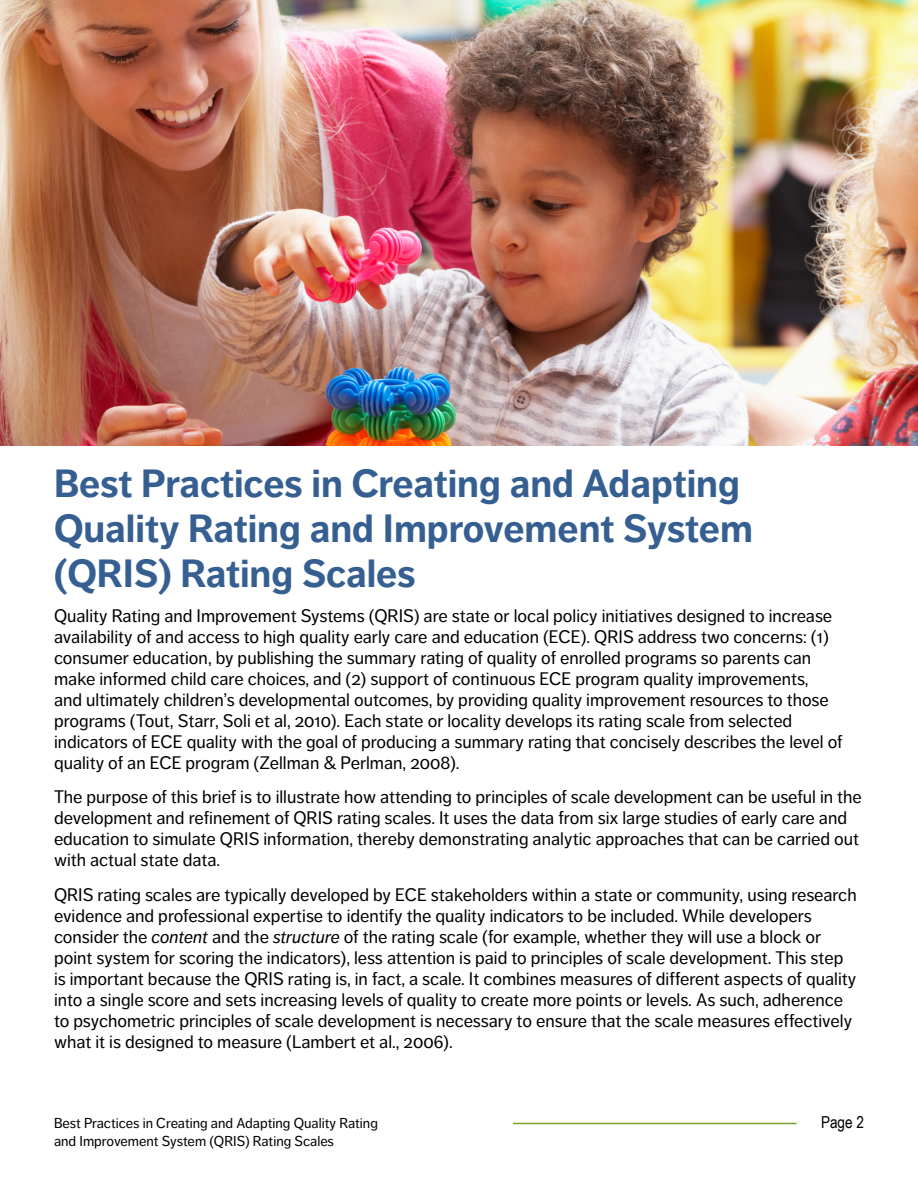
<style>
.page{position:relative;width:918px;height:1188px;background:#fff}
.page>*{position:absolute;margin:0;border:0;box-sizing:border-box;transform-origin:0 0}
.t1{font:700 39px/45px "Dagny Pro";color:#365f91}
.t2{font:18px/21px "Dagny Pro";color:#000}
.t3{font:16.5px "Arial Narrow";color:#000}
.t4{font:14.25px "Dagny Pro";color:#000}
.s1{font-style:italic}
</style>
<div class="page">
<hr style="left:513px;top:1123px;width:283px;height:1px;background:#77a52a">
<img style="left:0;top:0;width:918px;height:446px">
<h2 class="t1" style="left:54px;top:462px;width:700px">Best Practices in Creating and Adapting<br>Quality Rating and Improvement System (QRIS) Rating Scales</h2>
<p class="t2" style="left:54px;top:605px;width:790px">Quality Rating and Improvement Systems (QRIS) are state or local policy initiatives designed to increase availability of and access to high quality early care and education (ECE). QRIS address two concerns: (1) consumer education, by publishing the summary rating of quality of enrolled programs so parents can make informed child care choices, and (2) support of continuous ECE program quality improvements,<br>and ultimately children’s developmental outcomes, by providing quality improvement resources to those programs (Tout, Starr, Soli et al, 2010). Each state or locality develops its rating scale from selected indicators of ECE quality with the goal of producing a summary rating that concisely describes the level of quality of an ECE program (Zellman &amp; Perlman, 2008).</p>
<p class="t2" style="left:54px;top:787px;width:809px">The purpose of this brief is to illustrate how attending to principles of scale development can be useful in the development and refinement of QRIS rating scales. It uses the data from six large studies of early care and education to simulate QRIS information, thereby demonstrating analytic approaches that can be carried out with actual state data.</p>
<p class="t2" style="left:54px;top:884px;width:804px">QRIS rating scales are typically developed by ECE stakeholders within a state or community, using research evidence and professional expertise to identify the quality indicators to be included. While developers consider the <span class="s1">content</span> and the <span class="s1">structure</span> of the rating scale (for example, whether they will use a block or point system for scoring the indicators), less attention is paid to principles of scale development. This step is important because the QRIS rating is, in fact, a scale. It combines measures of different aspects of quality into a single score and sets increasing levels of quality to create more points or levels. As such, adherence to psychometric principles of scale development is necessary to ensure that the scale measures effectively what it is designed to measure (Lambert et al., 2006).</p>
<p class="t4" style="left:54px;top:1115px;width:325px">Best Practices in Creating and Adapting Quality Rating</p>
<p class="t3" style="left:821px;top:1110px;width:44px">Page 2</p>
<p class="t4" style="left:54px;top:1133px;width:281px">and Improvement System (QRIS) Rating Scales</p>
</div>
